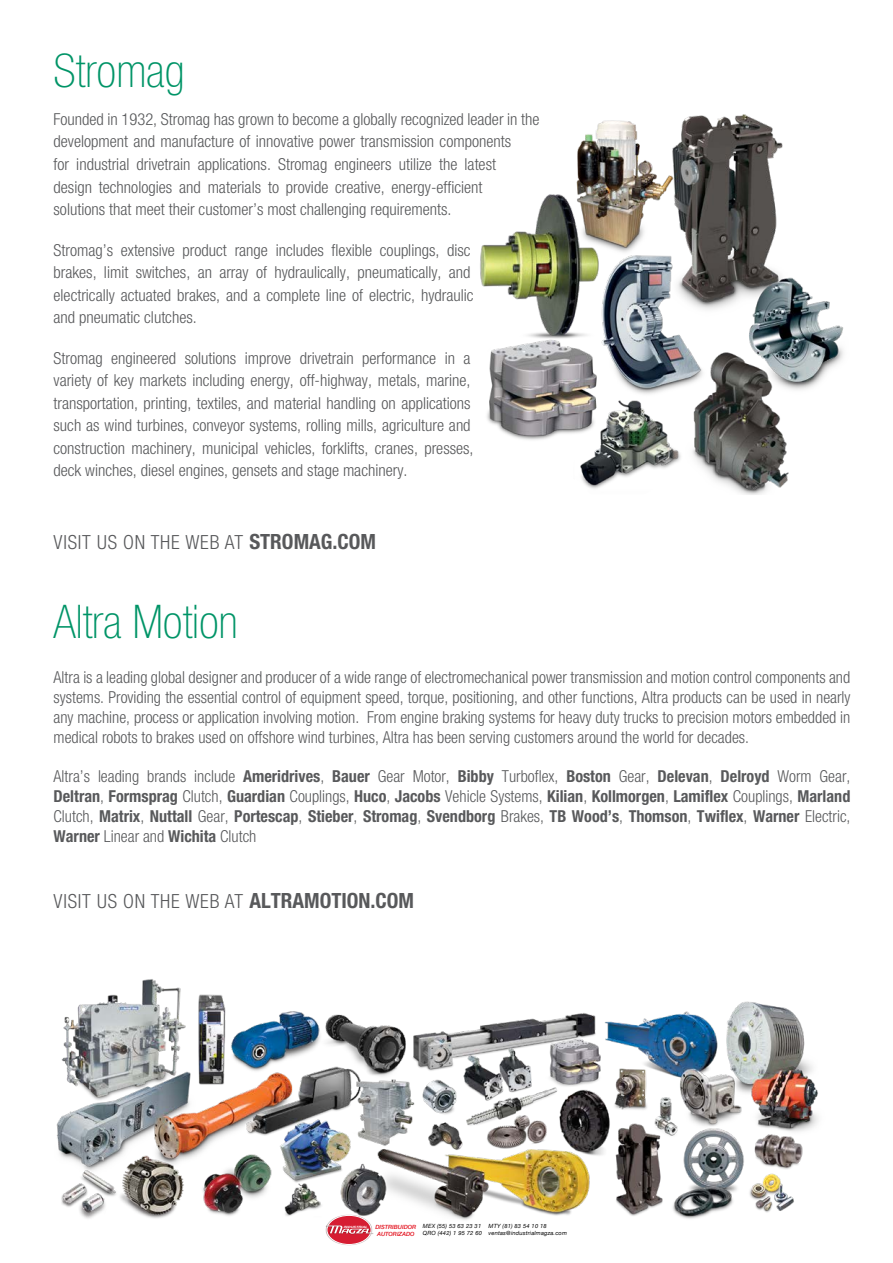
<style>
.page{position:relative;width:893px;height:1263px;background:#fff}
.page>*{position:absolute;margin:0;border:0;box-sizing:border-box;transform-origin:0 0}
.t1{font:100 condensed 46.5px "Helvetica Neue LT Std";color:#009467}
.t2{font:300 condensed 19.5px "Helvetica Neue LT Std";letter-spacing:.04em;color:#58595b}
.t3{font:300 condensed 16.5px/22.5px "Helvetica Neue LT Std";color:#58595b}
.t4{font:700 condensed 16.5px/20.2px "Helvetica Neue LT Std";color:#58595b;text-align:justify}
.t5{font:italic 5.7px/7.1px "Helvetica Neue";letter-spacing:.035em;color:#000}
.t6{font:italic 500 5.7px/6.9px "Helvetica Neue";color:#e20916}
.t7{font:italic 700 3px "Helvetica Neue";color:#fff;scale:1.26 1}
.s1{font-weight:700;font-size:21px}
.s2{font-weight:300}
</style>
<div class="page">
<img style="left:480px;top:114px;width:364px;height:381px">
<img style="left:56px;top:979px;width:762px;height:255px">
<img style="left:326px;top:1215px;width:46px;height:31px">
<div style="left:327px;top:1215px;width:44px;height:29px;background:#d61d32;border-radius:50%"></div>
<div style="left:327px;top:1215px;width:44px;height:30px;border:1px solid #fff;border-radius:50%"></div>
<img style="left:326px;top:1225px;width:47px;height:10px">
<svg style="left:327px;top:1225px;width:45px;height:9px"></svg>
<p class="t1" style="left:54px;top:45px;width:132px">Stromag</p>
<p class="t3" style="left:54px;top:108px;width:487px">Founded in 1932, Stromag has grown to become a globally recognized leader in the development and manufacture of innovative power transmission components<br>for industrial drivetrain applications. Stromag engineers utilize the latest<br>design technologies and materials to provide creative, energy-efficient<br>solutions that meet their customer’s most challenging requirements.</p>
<p class="t3" style="left:54px;top:238px;width:421px">Stromag’s extensive product range includes flexible couplings, disc brakes, limit switches, an array of hydraulically, pneumatically, and electrically actuated brakes, and a complete line of electric, hydraulic and pneumatic clutches.</p>
<p class="t3" style="left:54px;top:346px;width:421px">Stromag engineered solutions improve drivetrain performance in a variety of key markets including energy, off-highway, metals, marine, transportation, printing, textiles, and material handling on applications such as wind turbines, conveyor systems, rolling mills, agriculture and construction machinery, municipal vehicles, forklifts, cranes, presses, deck winches, diesel engines, gensets and stage machinery.</p>
<p class="t2" style="left:54px;top:530px;width:324px">VISIT US ON THE WEB AT <span class="s1">STROMAG.COM</span></p>
<p class="t1" style="left:54px;top:596px;width:186px">Altra Motion</p>
<p class="t3" style="left:54px;top:666px;width:798px;line-height:20.2px;text-align:justify">Altra is a leading global designer and producer of a wide range of electromechanical power transmission and motion control components and systems. Providing the essential control of equipment speed, torque, positioning, and other functions, Altra products can be used in nearly any machine, process or application involving motion. From engine braking systems for heavy duty trucks to precision motors embedded in medical robots to brakes used on offshore wind turbines, Altra has been serving customers around the world for decades.</p>
<p class="t4" style="left:54px;top:765px;width:798px"><span class="s2">Altra’s leading brands include</span> Ameridrives<span class="s2">,</span> Bauer <span class="s2">Gear Motor,</span> Bibby <span class="s2">Turboflex,</span> Boston <span class="s2">Gear,</span> Delevan<span class="s2">,</span> Delroyd <span class="s2">Worm Gear, </span>Deltran<span class="s2">,</span> Formsprag <span class="s2">Clutch,</span> Guardian <span class="s2">Couplings,</span> Huco<span class="s2">,</span> Jacobs <span class="s2">Vehicle Systems,</span> Kilian<span class="s2">,</span> Kollmorgen<span class="s2">,</span> Lamiflex <span class="s2">Couplings,</span> Marland <span class="s2">Clutch,</span> Matrix<span class="s2">,</span> Nuttall <span class="s2">Gear,</span> Portescap<span class="s2">,</span> Stieber<span class="s2">,</span> Stromag<span class="s2">,</span> Svendborg <span class="s2">Brakes,</span> TB Wood’s<span class="s2">,</span> Thomson<span class="s2">,</span> Twiflex<span class="s2">,</span> Warner <span class="s2">Electric, </span>Warner <span class="s2">Linear and</span> Wichita <span class="s2">Clutch</span></p>
<p class="t2" style="left:54px;top:890px;width:362px">VISIT US ON THE WEB AT <span class="s1">ALTRAMOTION.COM</span></p>
<p class="t6" style="left:375px;top:1223px;width:42px">DISTRIBUIDOR<br>AUTORIZADO</p>
<p class="t5" style="left:423px;top:1223px;width:61px">MEX (55) 53 63 23 31<br>QRO (442) 1 95 72 60</p>
<p class="t5" style="left:488px;top:1223px;width:80px">MTY (81) 83 54 10 18 ventas@industrialmagza.com</p>
<p class="t7" style="left:344px;top:1224px;width:21px">INDUSTRIA L</p>
</div>
